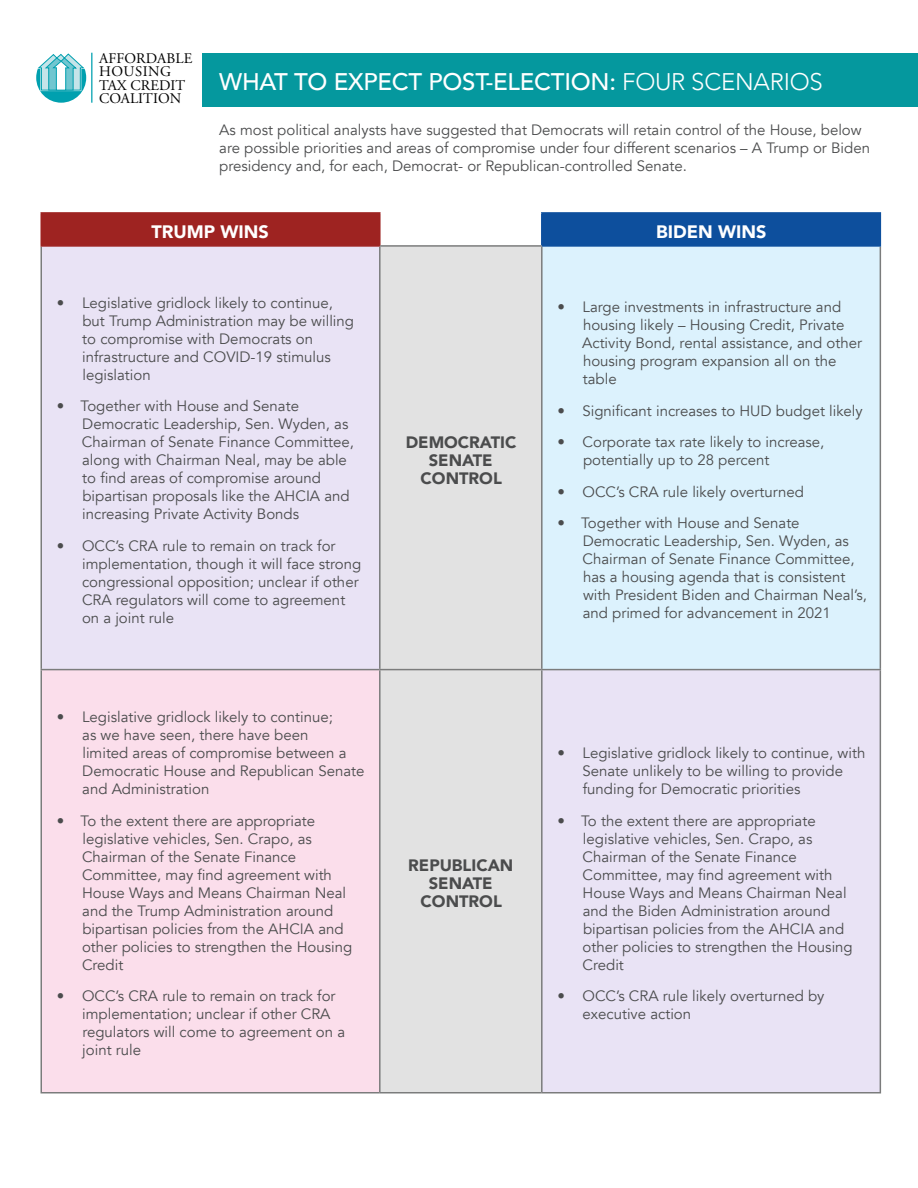
<style>
.page{position:relative;width:918px;height:1188px;background:#fff}
.page>*{position:absolute;margin:0;border:0;box-sizing:border-box;transform-origin:0 0}
.t1{font:500 24px "Avenir";letter-spacing:-.01em;color:#fff}
.t2{font:900 18px "Avenir";color:#fff}
.t3{font:900 16.5px/18px "Avenir";color:#4b4c4d;text-align:center}
.t4{font:15px/18px "Avenir";color:#4b4c4d}
.t5{font:14.7px/13.2px "Adobe Garamond Pro";letter-spacing:.005em;color:#000}
.s1{font-weight:300}
</style>
<div class="page">
<svg style="left:36px;top:53px;width:50px;height:50px"></svg>
<hr style="left:91px;top:53px;width:1px;height:50px;background:#00a0af">
<div style="left:202px;top:53px;width:716px;height:54px;background:#05989e"></div>
<div style="left:41px;top:213px;width:339px;height:33px;background:#9e2321"></div>
<div style="left:542px;top:213px;width:338px;height:33px;background:#0d4f9d"></div>
<div style="left:42px;top:247px;width:838px;height:845px;background:#e9e3f5"></div>
<div style="left:381px;top:247px;width:160px;height:845px;background:#e2e2e2"></div>
<div style="left:542px;top:246px;width:338px;height:424px;background:#dcf2fd"></div>
<div style="left:41px;top:670px;width:339px;height:423px;background:#fbdeeb"></div>
<hr style="left:40px;top:247px;width:2px;height:422px;background:#7b7c7c">
<hr style="left:379px;top:247px;width:2px;height:422px;background:#7b7c7c">
<hr style="left:541px;top:247px;width:2px;height:422px;background:#7b7c7c">
<hr style="left:880px;top:247px;width:1px;height:422px;background:#7b7c7c">
<hr style="left:40px;top:669px;width:340px;height:1px;background:#7b7c7c">
<hr style="left:40px;top:670px;width:2px;height:422px;background:#7b7c7c">
<hr style="left:380px;top:669px;width:162px;height:1px;background:#7b7c7c">
<hr style="left:379px;top:670px;width:2px;height:422px;background:#7b7c7c">
<hr style="left:542px;top:669px;width:339px;height:1px;background:#7b7c7c">
<hr style="left:541px;top:670px;width:2px;height:422px;background:#7b7c7c">
<hr style="left:880px;top:670px;width:1px;height:422px;background:#7b7c7c">
<hr style="left:40px;top:1092px;width:340px;height:2px;background:#7b7c7c">
<hr style="left:380px;top:1092px;width:162px;height:2px;background:#7b7c7c">
<hr style="left:542px;top:1092px;width:339px;height:2px;background:#7b7c7c">
<hr style="left:380px;top:245px;width:162px;height:2px;background:#7b7c7c">
<hr style="left:40px;top:212px;width:341px;height:2px;background:#9e2321">
<hr style="left:40px;top:214px;width:2px;height:31px;background:#9e2321">
<hr style="left:40px;top:245px;width:340px;height:2px;background:#9e2321">
<hr style="left:379px;top:214px;width:2px;height:31px;background:#9e2321">
<hr style="left:541px;top:212px;width:340px;height:2px;background:#0d4f9d">
<hr style="left:880px;top:214px;width:1px;height:31px;background:#0d4f9d">
<hr style="left:542px;top:245px;width:339px;height:2px;background:#0d4f9d">
<hr style="left:541px;top:214px;width:2px;height:31px;background:#0d4f9d">
<p class="t5" style="left:99px;top:52px;width:95px">AFFORDABLE<br>HOUSING<br>TAX CREDIT<br>COALITION</p>
<h1 class="t1" style="left:219px;top:61px;width:605px">WHAT TO EXPECT POST-ELECTION: <span class="s1">FOUR SCENARIOS</span></h1>
<p class="t4" style="left:219px;top:121px;width:652px">As most political analysts have suggested that Democrats will retain control of the House, below are possible priorities and areas of compromise under four different scenarios – A Trump or Biden presidency and, for each, Democrat- or Republican-controlled Senate.</p>
<p class="t2" style="left:152px;top:217px;width:119px">TRUMP WINS</p>
<p class="t2" style="left:656px;top:217px;width:112px">BIDEN WINS</p>
<p class="t4" style="left:82px;top:294px;width:273px;text-indent:-25px">• Legislative gridlock likely to continue, but Trump Administration may be willing to compromise with Democrats on infrastructure and COVID-19 stimulus legislation</p>
<p class="t4" style="left:82px;top:397px;width:273px;text-indent:-25px">• Together with House and Senate Democratic Leadership, Sen. Wyden, as Chairman of Senate Finance Committee, along with Chairman Neal, may be able to find areas of compromise around bipartisan proposals like the AHCIA and increasing Private Activity Bonds</p>
<p class="t4" style="left:82px;top:537px;width:281px;text-indent:-25px">• OCC’s CRA rule to remain on track for implementation, though it will face strong congressional opposition; unclear if other CRA regulators will come to agreement on a joint rule</p>
<p class="t4" style="left:82px;top:708px;width:284px;text-indent:-25px">• Legislative gridlock likely to continue;<br>as we have seen, there have been<br>limited areas of compromise between a Democratic House and Republican Senate and Administration</p>
<p class="t4" style="left:82px;top:812px;width:272px;text-indent:-25px">• To the extent there are appropriate legislative vehicles, Sen. Crapo, as Chairman of the Senate Finance Committee, may find agreement with House Ways and Means Chairman Neal and the Trump Administration around bipartisan policies from the AHCIA and other policies to strengthen the Housing Credit</p>
<p class="t4" style="left:82px;top:987px;width:264px;text-indent:-25px">• OCC’s CRA rule to remain on track for implementation; unclear if other CRA regulators will come to agreement on a joint rule</p>
<p class="t3" style="left:406px;top:433px;width:112px">DEMOCRATIC<br>SENATE<br>CONTROL</p>
<p class="t4" style="left:582px;top:298px;width:281px;text-indent:-25px">• Large investments in infrastructure and housing likely – Housing Credit, Private Activity Bond, rental assistance, and other housing program expansion all on the table</p>
<p class="t4" style="left:558px;top:402px;width:307px">• Significant increases to HUD budget likely</p>
<p class="t4" style="left:583px;top:433px;width:243px;text-indent:-26px">• Corporate tax rate likely to increase, potentially up to 28 percent</p>
<p class="t4" style="left:558px;top:483px;width:248px">• OCC’s CRA rule likely overturned</p>
<p class="t4" style="left:583px;top:514px;width:286px;text-indent:-25px">• Together with House and Senate Democratic Leadership, Sen. Wyden, as Chairman of Senate Finance Committee, has a housing agenda that is consistent with President Biden and Chairman Neal’s, and primed for advancement in 2021</p>
<p class="t3" style="left:408px;top:856px;width:107px">REPUBLICAN<br>SENATE<br>CONTROL</p>
<p class="t4" style="left:583px;top:744px;width:284px;text-indent:-25px">• Legislative gridlock likely to continue, with<br>Senate unlikely to be willing to provide funding for Democratic priorities</p>
<p class="t4" style="left:583px;top:812px;width:272px;text-indent:-25px">• To the extent there are appropriate legislative vehicles, Sen. Crapo, as Chairman of the Senate Finance Committee, may find agreement with House Ways and Means Chairman Neal and the Biden Administration around bipartisan policies from the AHCIA and other policies to strengthen the Housing Credit</p>
<p class="t4" style="left:583px;top:987px;width:243px;text-indent:-25px">• OCC’s CRA rule likely overturned by executive action</p>
</div>
